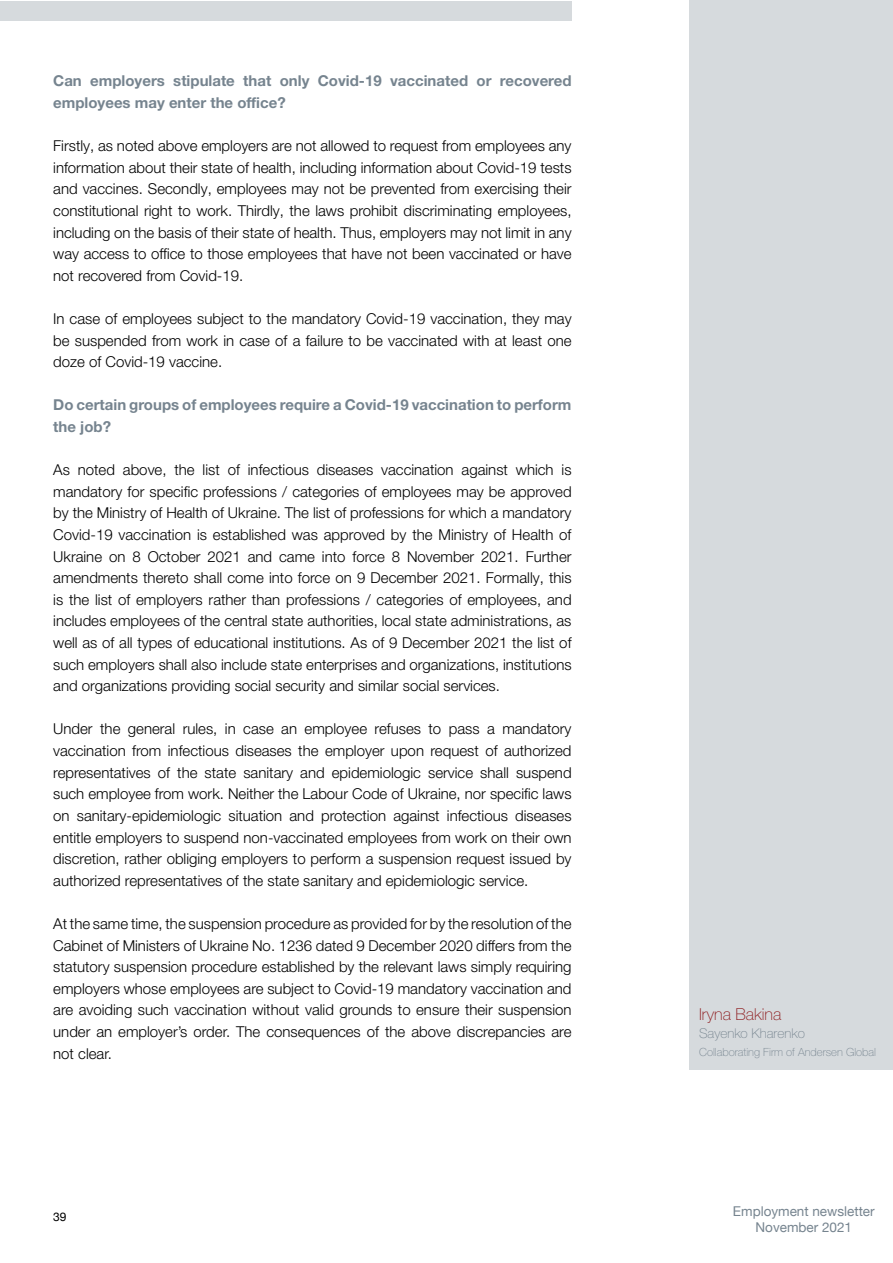
<style>
.page{position:relative;width:893px;height:1263px;background:#fff}
.page>*{position:absolute;margin:0;border:0;box-sizing:border-box;transform-origin:0 0}
.t1{font:100 16.5px "Helvetica Neue LT Pro";color:#8d181b}
.body{font:300 15px/21.6px "Helvetica Neue LT Pro";color:#000;text-align:justify}
.questions{font:700 15px/21.6px "Helvetica Neue LT Pro";color:#76848f}
.t2{font:13.5px/16.2px "Helvetica Neue";color:#76848f;text-align:center}
.t3{font:100 13.5px "Helvetica Neue LT Pro";color:#76848f}
.t4{font:12px "Helvetica Neue";color:#000}
.t5{font:100 11.25px "Helvetica Neue LT Pro";color:#76848f}
</style>
<div class="page">
<div style="left:0;top:1px;width:572px;height:19px;background:#d6dadd"></div>
<div style="left:689px;top:0;width:204px;height:1069px;background:#d6dadd"></div>
<p class="questions" style="left:53px;top:70px;width:520px">Can employers stipulate that only Covid-19 vaccinated or recovered employees may enter the office?</p>
<p class="body" style="left:53px;top:135px;width:520px">Firstly, as noted above employers are not allowed to request from employees any information about their state of health, including information about Covid-19 tests and vaccines. Secondly, employees may not be prevented from exercising their constitutional right to work. Thirdly, the laws prohibit discriminating employees, including on the basis of their state of health. Thus, employers may not limit in any way access to office to those employees that have not been vaccinated or have not recovered from Covid-19.</p>
<p class="body" style="left:53px;top:308px;width:520px">In case of employees subject to the mandatory Covid-19 vaccination, they may be suspended from work in case of a failure to be vaccinated with at least one doze of Covid-19 vaccine.</p>
<p class="questions" style="left:53px;top:394px;width:520px">Do certain groups of employees require a Covid-19 vaccination to perform the job?</p>
<p class="body" style="left:53px;top:459px;width:520px">As noted above, the list of infectious diseases vaccination against which is mandatory for specific professions / categories of employees may be approved by the Ministry of Health of Ukraine. The list of professions for which a mandatory Covid-19 vaccination is established was approved by the Ministry of Health of Ukraine on 8 October 2021 and came into force 8 November 2021. Further amendments thereto shall come into force on 9 December 2021. Formally, this is the list of employers rather than professions / categories of employees, and includes employees of the central state authorities, local state administrations, as well as of all types of educational institutions. As of 9 December 2021 the list of such employers shall also include state enterprises and organizations, institutions and organizations providing social security and similar social services.</p>
<p class="body" style="left:53px;top:718px;width:520px">Under the general rules, in case an employee refuses to pass a mandatory vaccination from infectious diseases the employer upon request of authorized representatives of the state sanitary and epidemiologic service shall suspend such employee from work. Neither the Labour Code of Ukraine, nor specific laws on sanitary-epidemiologic situation and protection against infectious diseases entitle employers to suspend non-vaccinated employees from work on their own discretion, rather obliging employers to perform a suspension request issued by authorized representatives of the state sanitary and epidemiologic service.</p>
<p class="body" style="left:53px;top:912px;width:520px">At the same time, the suspension procedure as provided for by the resolution of the Cabinet of Ministers of Ukraine No. 1236 dated 9 December 2020 differs from the statutory suspension procedure established by the relevant laws simply requiring employers whose employees are subject to Covid-19 mandatory vaccination and are avoiding such vaccination without valid grounds to ensure their suspension under an employer’s order. The consequences of the above discrepancies are not clear.</p>
<p class="t1" style="left:699px;top:1005px;width:84px">Iryna Bakina</p>
<p class="t3" style="left:699px;top:1026px;width:107px">Sayenko Kharenko</p>
<p class="t5" style="left:699px;top:1046px;width:178px">Collaborating Firm of Andersen Global</p>
<p class="t4" style="left:53px;top:1208px;width:15px">39</p>
<p class="t2" style="left:733px;top:1203px;width:143px">Employment newsletter<br>November 2021</p>
</div>
